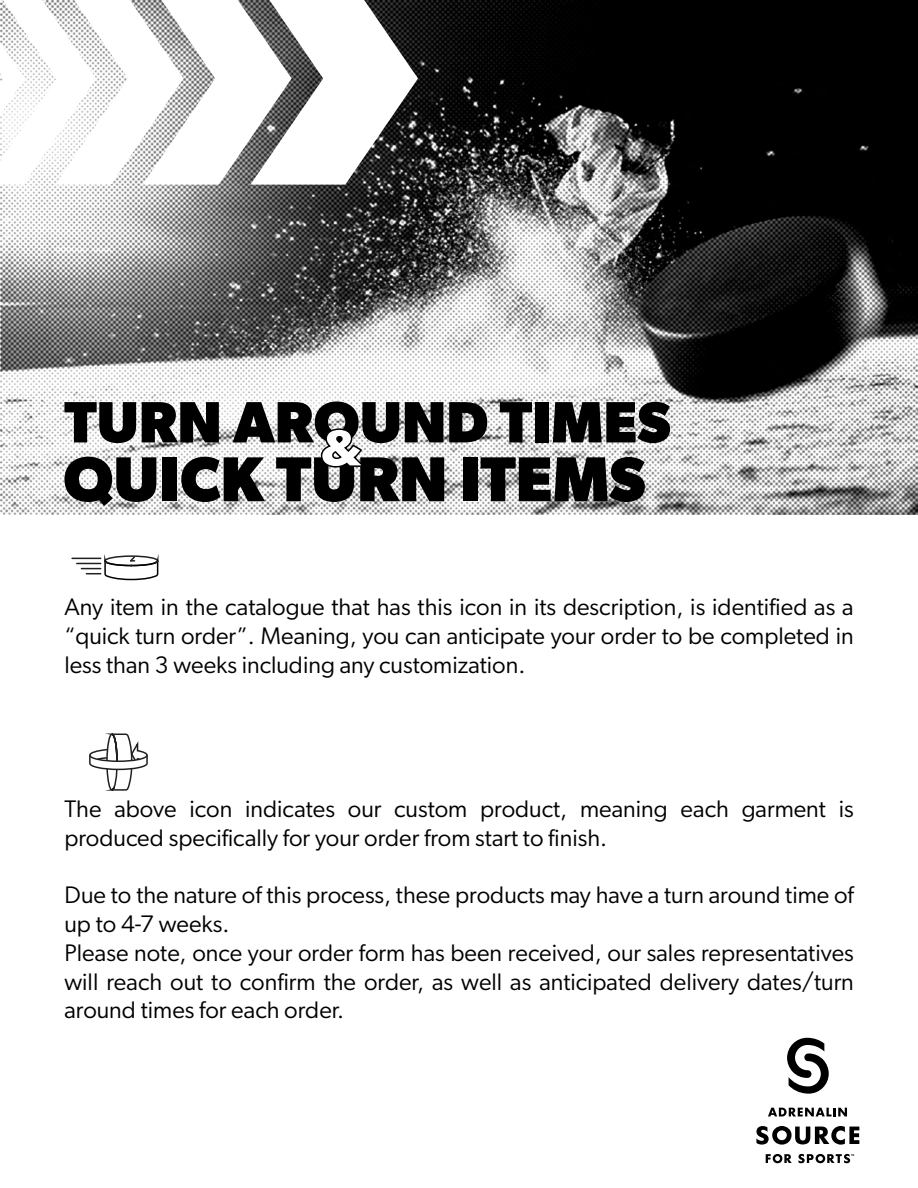
<style>
.page{position:relative;width:918px;height:1188px;background:#fff}
.page>*{position:absolute;margin:0;border:0;box-sizing:border-box;transform-origin:0 0}
.t1{font:700 63.6px "Gibson";color:#000}
.t2{font:700 58.5px "Gibson";color:#000}
.t3{font:700 52.5px "Gibson";color:#fff}
.t4{font:24px/28.8px "Gibson";color:#000}
</style>
<div class="page">
<img style="left:0;top:0;width:918px;height:514px">
<svg style="left:320px;top:428px;width:44px;height:40px"></svg>
<svg style="left:0;top:0;width:418px;height:185px"></svg>
<svg style="left:787px;top:1038px;width:42px;height:56px"></svg>
<svg style="left:768px;top:1108px;width:79px;height:8px"></svg>
<svg style="left:766px;top:1154px;width:26px;height:9px"></svg>
<svg style="left:756px;top:1126px;width:103px;height:19px"></svg>
<svg style="left:799px;top:1154px;width:55px;height:9px"></svg>
<svg style="left:72px;top:555px;width:87px;height:26px"></svg>
<svg style="left:89px;top:733px;width:59px;height:58px"></svg>
<h2 class="t2" style="left:64px;top:387px;width:608px">TURN AROUND TIMES</h2>
<h1 class="t1" style="left:63px;top:441px;width:584px">QUICK TURN ITEMS</h1>
<h3 class="t3" style="left:320px;top:417px;width:44px">&amp;</h3>
<p class="t4" style="left:64px;top:592px;width:791px;text-align:justify">Any item in the catalogue that has this icon in its description, is identified as a “quick turn order”. Meaning, you can anticipate your order to be completed in less than 3 weeks including any customization.</p>
<p class="t4" style="left:64px;top:794px;width:791px">The above icon indicates our custom product, meaning each garment is produced specifically for your order from start to finish.</p>
<p class="t4" style="left:64px;top:880px;width:791px">Due to the nature of this process, these products may have a turn around time of up to 4-7 weeks.<br>Please note, once your order form has been received, our sales representatives will reach out to confirm the order, as well as anticipated delivery dates/turn around times for each order.</p>
</div>
